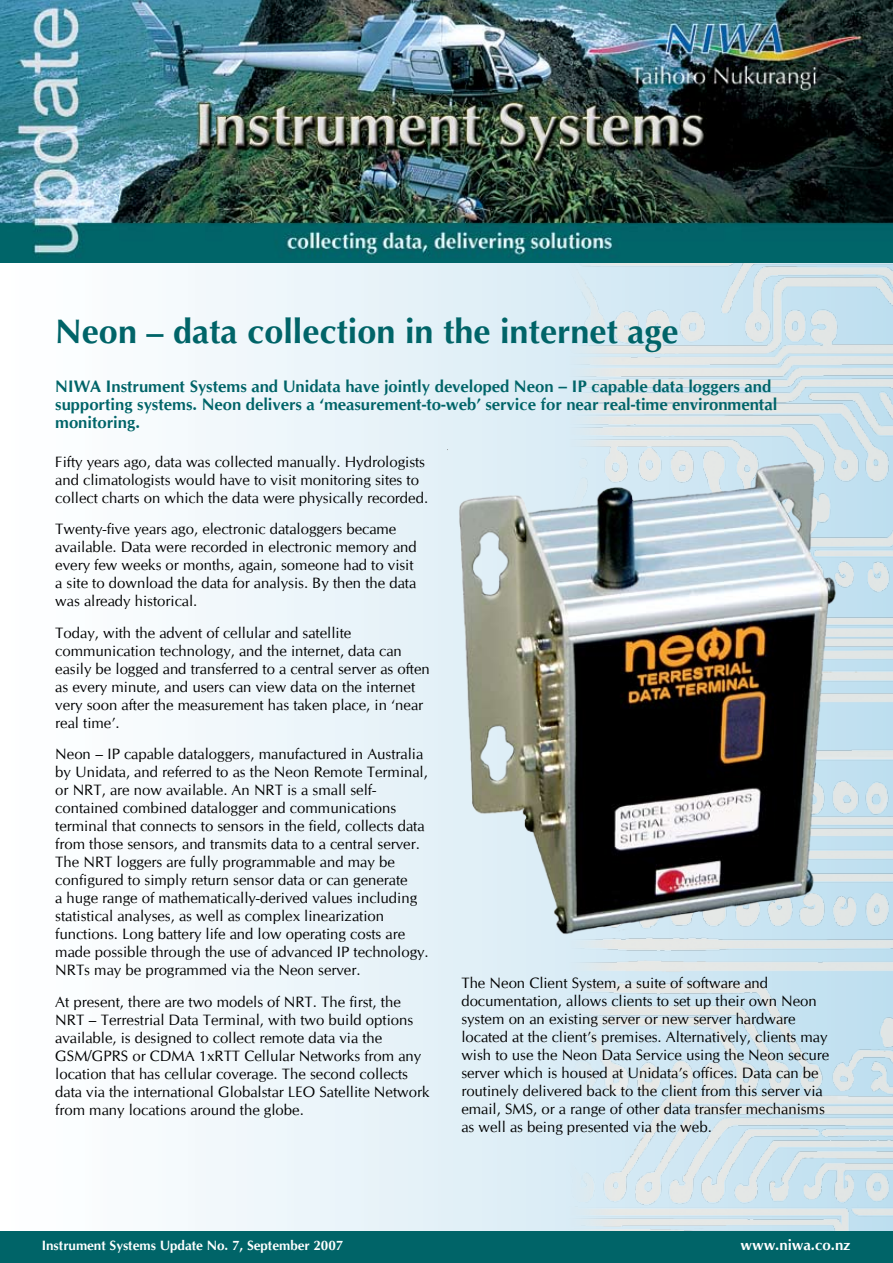
<style>
.page{position:relative;width:893px;height:1263px;background:#fff}
.page>*{position:absolute;margin:0;border:0;box-sizing:border-box;transform-origin:0 0}
.t1{font:700 34.2px "Optima";color:#006468}
.t2{font:700 16.65px/18px "CG Omega";color:#006468}
.t3{font:15px/18px "CG Omega";color:#000}
.t4{font:700 15px "CG Omega";color:#fff}
.t5{font:700 13.5px "CG Omega";color:#fff}
</style>
<div class="page">
<svg style="left:0;top:262px;width:566px;height:969px"></svg>
<img style="left:566px;top:262px;width:327px;height:969px">
<div style="left:0;top:1231px;width:893px;height:32px;background:#006468"></div>
<img style="left:0;top:0;width:893px;height:262px">
<img style="left:447px;top:449px;width:408px;height:502px">
<h1 class="t1" style="left:55px;top:312px;width:625px">Neon – data collection in the internet age</h1>
<p class="t2" style="left:55px;top:377px;width:723px">NIWA Instrument Systems and Unidata have jointly developed Neon – IP capable data loggers and supporting systems. Neon delivers a ‘measurement-to-web’ service for near real-time environmental monitoring.</p>
<p class="t3" style="left:55px;top:453px;width:374px">Fifty years ago, data was collected manually. Hydrologists and climatologists would have to visit monitoring sites to collect charts on which the data were physically recorded.</p>
<p class="t3" style="left:55px;top:520px;width:363px">Twenty-five years ago, electronic dataloggers became available. Data were recorded in electronic memory and every few weeks or months, again, someone had to visit a site to download the data for analysis. By then the data was already historical.</p>
<p class="t3" style="left:55px;top:624px;width:376px">Today, with the advent of cellular and satellite communication technology, and the internet, data can easily be logged and transferred to a central server as often as every minute, and users can view data on the internet very soon after the measurement has taken place, in ‘near real time’.</p>
<p class="t3" style="left:55px;top:745px;width:375px">Neon – IP capable dataloggers, manufactured in Australia by Unidata, and referred to as the Neon Remote Terminal, or NRT, are now available. An NRT is a small self&shy;contained combined datalogger and communications terminal that connects to sensors in the field, collects data from those sensors, and transmits data to a central server.<br>The NRT loggers are fully programmable and may be configured to simply return sensor data or can generate<br>a huge range of mathematically-derived values including statistical analyses, as well as complex linearization functions. Long battery life and low operating costs are made possible through the use of advanced IP technology.<br>NRTs may be programmed via the Neon server.</p>
<p class="t3" style="left:55px;top:993px;width:376px">At present, there are two models of NRT. The first, the NRT – Terrestrial Data Terminal, with two build options available, is designed to collect remote data via the GSM/GPRS or CDMA 1xRTT Cellular Networks from any location that has cellular coverage. The second collects data via the international Globalstar LEO Satellite Network from many locations around the globe.</p>
<p class="t3" style="left:461px;top:974px;width:369px">The Neon Client System, a suite of software and documentation, allows clients to set up their own Neon system on an existing server or new server hardware located at the client’s premises. Alternatively, clients may wish to use the Neon Data Service using the Neon secure server which is housed at Unidata’s offices. Data can be routinely delivered back to the client from this server via email, SMS, or a range of other data transfer mechanisms as well as being presented via the web.</p>
<p class="t5" style="left:42px;top:1237px;width:303px">Instrument Systems Update No. 7, September 2007</p>
<p class="t4" style="left:740px;top:1236px;width:112px">www.niwa.co.nz</p>
</div>
